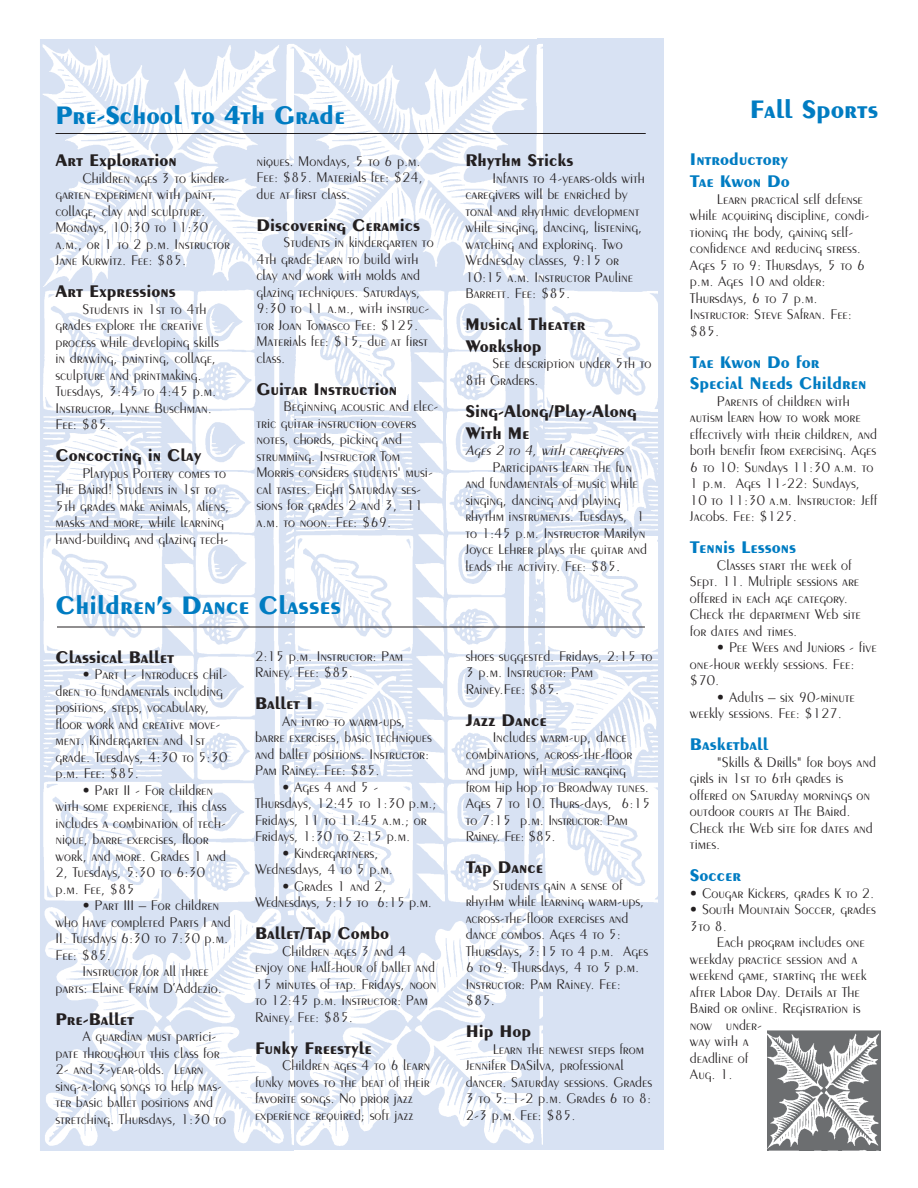
<style>
.page{position:relative;width:918px;height:1188px;background:#fff}
.page>*{position:absolute;margin:0;border:0;box-sizing:border-box;transform-origin:0 0}
.t1{font:700 27px "Peignot";color:#007cc2}
.t2{font:700 18px/21.6px "Peignot";color:#231f20}
.t3{font:700 18px/21.6px "Peignot";color:#007cc2}
.t4{font:300 15px/16.5px "Peignot";color:#231f20}
.t5{font:italic 300 15px "Peignot";color:#231f20}
</style>
<div class="page">
<div style="left:537px;top:38px;width:127px;height:1112px;background:#d8e2f3"></div>
<img style="left:543px;top:290px;width:115px;height:613px">
<img style="left:294px;top:39px;width:249px;height:1110px">
<img style="left:40px;top:39px;width:254px;height:1112px">
<hr style="left:56px;top:133px;width:590px;height:1px;background:#231f20">
<hr style="left:57px;top:627px;width:588px;height:1px;background:#231f20">
<img style="left:767px;top:1030px;width:114px;height:120px">
<h1 class="t1" style="left:56px;top:105px;width:291px">Pre-School to 4th Grade</h1>
<p class="t2" style="left:55px;top:151px;width:123px">Art Exploration</p>
<p class="t4" style="left:55px;top:171px;width:176px;text-indent:27px">Children ages 3 to kinder&shy;garten experiment with paint, collage, clay and sculpture.<br>Mondays, 10:30 to 11:30 a.m., or 1 to 2 p.m. Instructor<br>Jane Kurwitz. Fee: $85.</p>
<p class="t2" style="left:55px;top:282px;width:122px">Art Expressions</p>
<p class="t4" style="left:55px;top:302px;width:165px;text-indent:27px">Students in 1st to 4th grades explore the creative process while developing skills in drawing, painting, collage, sculpture and printmaking.<br>Tuesdays, 3:45 to 4:45 p.m.<br>Instructor, Lynne Buschman.<br>Fee: $85.</p>
<p class="t2" style="left:55px;top:446px;width:148px">Concocting in Clay</p>
<p class="t4" style="left:55px;top:466px;width:175px;text-indent:27px">Platypus Pottery comes to<br>The Baird! Students in 1st to<br>5th grades make animals, aliens, masks and more, while learning hand-building and glazing tech-</p>
<p class="t4" style="left:256px;top:154px;width:168px">niques. Mondays, 5 to 6 p.m.<br>Fee: $85. Materials fee: $24, due at first class.</p>
<p class="t2" style="left:256px;top:215px;width:165px">Discovering Ceramics</p>
<p class="t4" style="left:256px;top:235px;width:179px;text-indent:27px">Students in kindergarten to<br>4th grade learn to build with clay and work with molds and glazing techniques. Saturdays,<br>9:30 to 11 a.m., with instruc&shy;tor Joan Tomasco Fee: $125.<br>Materials fee: $15, due at first class.</p>
<p class="t2" style="left:256px;top:379px;width:142px">Guitar Instruction</p>
<p class="t4" style="left:256px;top:399px;width:184px;text-indent:27px">Beginning acoustic and elec&shy;tric guitar instruction covers notes, chords, picking and strumming. Instructor Tom<br>Morris considers students' musi&shy;cal tastes. Eight Saturday ses&shy;sions for grades 2 and 3, 11 a.m. to noon. Fee: $69.</p>
<h1 class="t1" style="left:56px;top:595px;width:287px">Children’s Dance Classes</h1>
<p class="t4" style="left:255px;top:649px;width:150px">2:15 p.m. Instructor: Pam<br>Rainey. Fee: $85.</p>
<p class="t2" style="left:255px;top:694px;width:59px">Ballet I</p>
<p class="t4" style="left:255px;top:714px;width:178px;text-indent:27px">An intro to warm-ups, barre exercises, basic techniques and ballet positions. Instructor:<br>Pam Rainey. Fee: $85.</p>
<p class="t4" style="left:255px;top:780px;width:183px;text-indent:27px">• Ages 4 and 5 -<br>Thursdays, 12:45 to 1:30 p.m.;<br>Fridays, 11 to 11:45 a.m.; or<br>Fridays, 1:30 to 2:15 p.m.</p>
<p class="t4" style="left:255px;top:846px;width:140px;text-indent:27px">• Kindergartners,<br>Wednesdays, 4 to 5 p.m.</p>
<p class="t4" style="left:255px;top:879px;width:179px;text-indent:27px">• Grades 1 and 2,<br>Wednesdays, 5:15 to 6:15 p.m.</p>
<p class="t2" style="left:255px;top:924px;width:136px">Ballet/Tap Combo</p>
<p class="t4" style="left:255px;top:944px;width:183px;text-indent:27px">Children ages 3 and 4 enjoy one half-hour of ballet and<br>15 minutes of tap. Fridays, noon to 12:45 p.m. Instructor: Pam<br>Rainey. Fee: $85.</p>
<p class="t2" style="left:255px;top:1039px;width:118px">Funky Freestyle</p>
<p class="t4" style="left:255px;top:1058px;width:177px;text-indent:27px">Children ages 4 to 6 learn funky moves to the beat of their favorite songs. No prior jazz experience required; soft jazz</p>
<p class="t2" style="left:56px;top:648px;width:120px">Classical Ballet</p>
<p class="t4" style="left:56px;top:667px;width:173px;text-indent:27px">• Part I - Introduces chil&shy;dren to fundamentals including positions, steps, vocabulary, floor work and creative move&shy;ment. Kindergarten and 1st grade. Tuesdays, 4:30 to 5:30 p.m. Fee: $85.</p>
<p class="t4" style="left:56px;top:783px;width:173px;text-indent:27px">• Part II - For children with some experience, this class includes a combination of tech&shy;nique, barre exercises, floor work, and more. Grades 1 and<br>2, Tuesdays, 5:30 to 6:30 p.m. Fee, $85</p>
<p class="t4" style="left:56px;top:898px;width:177px;text-indent:27px">• Part III – For children who have completed Parts I and<br>II. Tuesdays 6:30 to 7:30 p.m.<br>Fee: $85.</p>
<p class="t4" style="left:56px;top:964px;width:168px;text-indent:27px">Instructor for all three parts: Elaine Fraim D’Addezio.</p>
<p class="t2" style="left:56px;top:1010px;width:80px">Pre-Ballet</p>
<p class="t4" style="left:56px;top:1029px;width:172px;text-indent:27px">A guardian must partici&shy;pate throughout this class for<br>2- and 3-year-olds. Learn sing-a-long songs to help mas&shy;ter basic ballet positions and stretching. Thursdays, 1:30 to</p>
<p class="t2" style="left:465px;top:151px;width:110px">Rhythm Sticks</p>
<p class="t4" style="left:465px;top:171px;width:181px;text-indent:27px">Infants to 4-years-olds with caregivers will be enriched by tonal and rhythmic development while singing, dancing, listening, watching and exploring. Two<br>Wednesday classes, 9:15 or<br>10:15 a.m. Instructor Pauline<br>Barrett. Fee: $85.</p>
<p class="t2" style="left:465px;top:315px;width:122px">Musical Theater<br>Workshop</p>
<p class="t4" style="left:465px;top:356px;width:187px;text-indent:27px">See description under 5th to<br>8th Graders.</p>
<p class="t2" style="left:465px;top:402px;width:173px">Sing-Along/Play-Along<br>With Me</p>
<p class="t5" style="left:465px;top:444px;width:163px">Ages 2 to 4, with caregivers</p>
<p class="t4" style="left:465px;top:459px;width:183px;text-indent:27px">Participants learn the fun and fundamentals of music while singing, dancing and playing rhythm instruments. Tuesdays, 1 to 1:45 p.m. Instructor Marilyn<br>Joyce Lehrer plays the guitar and leads the activity. Fee: $85.</p>
<p class="t4" style="left:466px;top:649px;width:188px">shoes suggested. Fridays, 2:15 to<br>3 p.m. Instructor: Pam<br>Rainey.Fee: $85.</p>
<p class="t2" style="left:466px;top:711px;width:82px">Jazz Dance</p>
<p class="t4" style="left:466px;top:730px;width:186px;text-indent:27px">Includes warm-up, dance combinations, across-the-floor and jump, with music ranging from hip hop to Broadway tunes.<br>Ages 7 to 10. Thurs-days, 6:15 to 7:15 p.m. Instructor: Pam<br>Rainey. Fee: $85.</p>
<p class="t2" style="left:466px;top:858px;width:79px">Tap Dance</p>
<p class="t4" style="left:466px;top:878px;width:184px;text-indent:27px">Students gain a sense of rhythm while learning warm-ups, across-the-floor exercises and dance combos. Ages 4 to 5:<br>Thursdays, 3:15 to 4 p.m. Ages<br>6 to 9: Thursdays, 4 to 5 p.m.<br>Instructor: Pam Rainey. Fee: $85.</p>
<p class="t2" style="left:466px;top:1022px;width:67px">Hip Hop</p>
<p class="t4" style="left:466px;top:1042px;width:188px;text-indent:27px">Learn the newest steps from<br>Jennifer DaSilva, professional dancer. Saturday sessions. Grades<br>3 to 5: 1-2 p.m. Grades 6 to 8:<br>2-3 p.m. Fee: $85.</p>
<h1 class="t1" style="left:750px;top:100px;width:130px">Fall Sports</h1>
<p class="t3" style="left:690px;top:150px;width:101px">Introductory<br>Tae Kwon Do</p>
<p class="t4" style="left:690px;top:191px;width:181px;text-indent:27px">Learn practical self defense while acquiring discipline, condi&shy;tioning the body, gaining self&shy;confidence and reducing stress.<br>Ages 5 to 9: Thursdays, 5 to 6 p.m. Ages 10 and older:<br>Thursdays, 6 to 7 p.m.<br>Instructor: Steve Safran. Fee: $85.</p>
<p class="t3" style="left:690px;top:352px;width:178px">Tae Kwon Do for<br>Special Needs Children</p>
<p class="t4" style="left:690px;top:393px;width:189px;text-indent:27px">Parents of children with autism learn how to work more effectively with their children, and both benefit from exercising. Ages<br>6 to 10: Sundays 11:30 a.m. to<br>1 p.m. Ages 11-22: Sundays,<br>10 to 11:30 a.m. Instructor: Jeff<br>Jacobs. Fee: $125.</p>
<p class="t3" style="left:690px;top:538px;width:108px">Tennis Lessons</p>
<p class="t4" style="left:690px;top:557px;width:172px;text-indent:27px">Classes start the week of<br>Sept. 11. Multiple sessions are offered in each age category.<br>Check the department Web site for dates and times.</p>
<p class="t4" style="left:690px;top:640px;width:188px;text-indent:27px">• Pee Wees and Juniors - five one-hour weekly sessions. Fee: $70.</p>
<p class="t4" style="left:690px;top:689px;width:166px;text-indent:27px">• Adults – six 90-minute weekly sessions. Fee: $127.</p>
<p class="t3" style="left:690px;top:735px;width:80px">Basketball</p>
<p class="t4" style="left:690px;top:754px;width:188px;text-indent:27px">"Skills &amp; Drills" for boys and girls in 1st to 6th grades is offered on Saturday mornings on outdoor courts at The Baird.<br>Check the Web site for dates and times.</p>
<p class="t3" style="left:690px;top:866px;width:53px">Soccer</p>
<p class="t4" style="left:690px;top:885px;width:186px">• Cougar Kickers, grades K to 2.</p>
<p class="t4" style="left:690px;top:902px;width:187px">• South Mountain Soccer, grades<br>3to 8.</p>
<p class="t4" style="left:690px;top:935px;width:178px;text-indent:27px">Each program includes one weekday practice session and a weekend game, starting the week after Labor Day. Details at The<br>Baird or online. Registration is now under-<br>way with a<br>deadline of<br>Aug. 1.</p>
</div>
